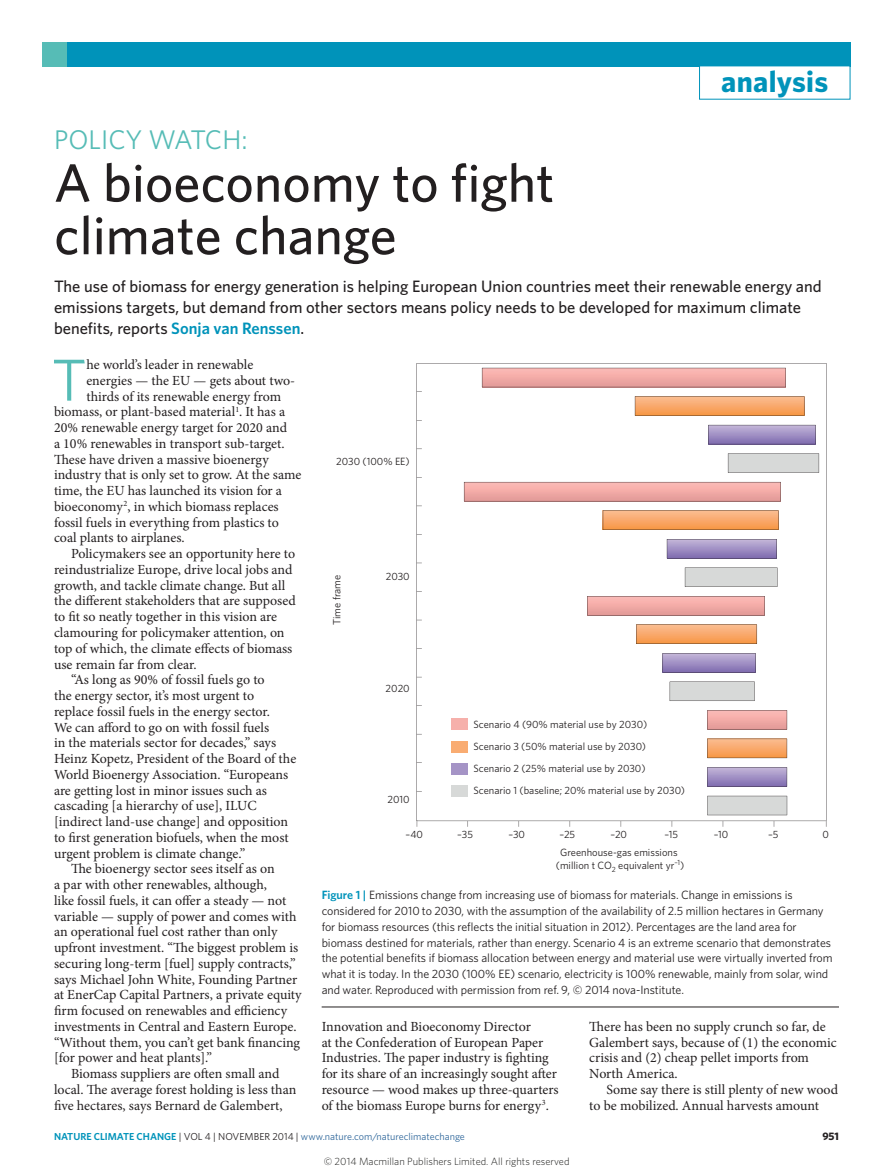
<style>
.page{position:relative;width:893px;height:1174px;background:#fff}
.page>*{position:absolute;margin:0;border:0;box-sizing:border-box;transform-origin:0 0}
.Body_first_w_drop_c{font:59.25px "Whitney";color:#56bcb6}
.Title{font:500 54px/52.5px "Whitney";color:#231f20}
.t1{font:700 30px "Whitney";letter-spacing:.01em;color:#0093ba}
.Subsection{font:27px "Whitney";color:#56bcb6}
.Standfirst{font:500 16.5px/21px "Whitney";color:#231f20}
.Body_text{font:13.95px/15.8px "Minion Pro";letter-spacing:-.005em;color:#231f20}
.Body_first_w_drop_c-2{font:13.95px "Minion Pro";letter-spacing:-.005em;color:#231f20}
.Figure_caption{font:12px/15.8px "Whitney";letter-spacing:-.005em;color:#231f20}
.t2{font:700 10.8px "Whitney";color:#231f20}
.t3{font:10.5px/22px "Whitney";color:#231f20;text-align:center}
.t4{font:300 10.5px "Whitney";color:#1d1d1b}
.t5{font:10.2px "Whitney";color:#2f679b}
.s1{font-weight:600;color:#0093ba}
.s2{color:#231f20}
</style>
<div class="page">
<div style="left:43px;top:43px;width:807px;height:24px;background:#0093ba"></div>
<div style="left:43px;top:43px;width:24px;height:24px;background:#56bcb6"></div>
<hr style="left:322px;top:1006px;width:517px;height:1px;background:#231f20">
<svg style="left:417px;top:363px;width:409px;height:458px"></svg>
<div style="left:451px;top:718px;width:17px;height:12px;background:#f6b0ab"></div>
<div style="left:451px;top:741px;width:17px;height:11px;background:#f9ac72"></div>
<div style="left:451px;top:763px;width:17px;height:11px;background:#a594c6"></div>
<div style="left:451px;top:785px;width:17px;height:12px;background:#d7d9d8"></div>
<h3 class="t1" style="left:721px;top:62px;width:109px">analysis</h3>
<p class="Subsection" style="left:54px;top:122px;width:195px">POLICY WATCH:</p>
<p class="Title" style="left:54px;top:156px;width:502px">A bioeconomy to fight climate change</p>
<p class="Standfirst" style="left:54px;top:276px;width:769px">The use of biomass for energy generation is helping European Union countries meet their renewable energy and emissions targets, but demand from other sectors means policy needs to be developed for maximum climate benefits, reports <span class="s1">Sonja van Renssen</span>.</p>
<p class="Body_first_w_drop_c" style="left:52px;top:341px;width:36px">T</p>
<p class="Body_first_w_drop_c-2" style="left:86px;top:355px;width:168px">he world’s leader in renewable</p>
<p class="Body_first_w_drop_c-2" style="left:86px;top:371px;width:210px">energies — the EU — gets about two-</p>
<p class="Body_first_w_drop_c-2" style="left:86px;top:387px;width:196px">thirds of its renewable energy from</p>
<p class="Body_first_w_drop_c-2" style="left:54px;top:402px;width:233px">biomass, or plant-based material<sup>1</sup>. It has a</p>
<p class="Body_first_w_drop_c-2" style="left:54px;top:418px;width:235px">20% renewable energy target for 2020 and</p>
<p class="Body_first_w_drop_c-2" style="left:54px;top:434px;width:232px">a 10% renewables in transport sub-target.</p>
<p class="Body_first_w_drop_c-2" style="left:54px;top:450px;width:216px">These have driven a massive bioenergy</p>
<p class="Body_first_w_drop_c-2" style="left:54px;top:465px;width:249px">industry that is only set to grow. At the same</p>
<p class="Body_first_w_drop_c-2" style="left:54px;top:481px;width:230px">time, the EU has launched its vision for a</p>
<p class="Body_first_w_drop_c-2" style="left:54px;top:497px;width:226px">bioeconomy<sup>2</sup>, in which biomass replaces</p>
<p class="Body_first_w_drop_c-2" style="left:54px;top:513px;width:226px">fossil fuels in everything from plastics to</p>
<p class="Body_first_w_drop_c-2" style="left:54px;top:528px;width:132px">coal plants to airplanes.</p>
<p class="Body_text" style="left:54px;top:546px;width:243px;text-indent:17px">Policymakers see an opportunity here to reindustrialize Europe, drive local jobs and growth, and tackle climate change. But all the different stakeholders that are supposed to fit so neatly together in this vision are clamouring for policymaker attention, on top of which, the climate effects of biomass use remain far from clear.</p>
<p class="Body_text" style="left:54px;top:672px;width:244px;text-indent:17px">“As long as 90% of fossil fuels go to<br>the energy sector, it’s most urgent to replace fossil fuels in the energy sector.<br>We can afford to go on with fossil fuels<br>in the materials sector for decades,” says Heinz Kopetz, President of the Board of the World Bioenergy Association. “Europeans are getting lost in minor issues such as cascading [a hierarchy of use], ILUC [indirect land-use change] and opposition to first generation biofuels, when the most urgent problem is climate change.”</p>
<p class="Body_text" style="left:54px;top:861px;width:249px;text-indent:17px">The bioenergy sector sees itself as on<br>a par with other renewables, although,<br>like fossil fuels, it can offer a steady — not variable — supply of power and comes with an operational fuel cost rather than only upfront investment. “The biggest problem is securing long-term [fuel] supply contracts,” says Michael John White, Founding Partner at EnerCap Capital Partners, a private equity firm focused on renewables and efficiency investments in Central and Eastern Europe. “Without them, you can’t get bank financing [for power and heat plants].”</p>
<p class="Body_text" style="left:54px;top:1065px;width:244px;text-indent:17px">Biomass suppliers are often small and local. The average forest holding is less than five hectares, says Bernard de Galembert,</p>
<p class="t3" style="left:336px;top:450px;width:75px">2030 (100% EE)</p>
<p class="t3" style="left:386px;top:565px;width:26px">2030</p>
<p class="t3" style="left:326px;top:625px;width:51px;rotate:-90deg">Time frame</p>
<p class="t3" style="left:386px;top:677px;width:26px">2020</p>
<p class="t3" style="left:473px;top:713px;width:213px;text-align:left">Scenario 4 (90% material use by 2030)<br>Scenario 3 (50% material use by 2030)<br>Scenario 2 (25% material use by 2030)<br>Scenario 1 (baseline; 20% material use by 2030)</p>
<p class="t3" style="left:387px;top:787px;width:24px">2010</p>
<p class="t3" style="left:406px;top:822px;width:19px">–40</p>
<p class="t3" style="left:457px;top:822px;width:17px">–35</p>
<p class="t3" style="left:508px;top:822px;width:18px">–30</p>
<p class="t3" style="left:559px;top:822px;width:17px">–25</p>
<p class="t3" style="left:610px;top:822px;width:18px">–20</p>
<p class="t3" style="left:664px;top:822px;width:15px">–15</p>
<p class="t3" style="left:714px;top:822px;width:16px">–10</p>
<p class="t3" style="left:768px;top:822px;width:12px">–5</p>
<p class="t3" style="left:822px;top:822px;width:8px">0</p>
<p class="t3" style="left:556px;top:846px;width:130px;line-height:12.6px">Greenhouse-gas emissions (million t CO<sub>2</sub> equivalent yr<sup>–1</sup>)</p>
<p class="Figure_caption" style="left:322px;top:887px;width:512px"><span class="s1">Figure 1 |</span> Emissions change from increasing use of biomass for materials. Change in emissions is considered for 2010 to 2030, with the assumption of the availability of 2.5 million hectares in Germany for biomass resources (this reflects the initial situation in 2012). Percentages are the land area for biomass destined for materials, rather than energy. Scenario 4 is an extreme scenario that demonstrates the potential benefits if biomass allocation between energy and material use were virtually inverted from what it is today. In the 2030 (100% EE) scenario, electricity is 100% renewable, mainly from solar, wind and water. Reproduced with permission from ref. 9, © 2014 nova-Institute.</p>
<p class="Body_text" style="left:322px;top:1018px;width:239px">Innovation and Bioeconomy Director<br>at the Confederation of European Paper Industries. The paper industry is fighting for its share of an increasingly sought after resource — wood makes up three-quarters of the biomass Europe burns for energy<sup>3</sup>.</p>
<p class="Body_text" style="left:589px;top:1018px;width:249px">There has been no supply crunch so far, de Galembert says, because of (1) the economic crisis and (2) cheap pellet imports from North America.</p>
<p class="Body_text" style="left:589px;top:1081px;width:250px;text-indent:17px">Some say there is still plenty of new wood to be mobilized. Annual harvests amount</p>
<p class="t5" style="left:54px;top:1129px;width:412px"><span class="s1">NATURE CLIMATE CHANGE</span> <span class="s2">| VOL 4 | NOVEMBER 2014 |</span> www.nature.com/natureclimatechange</p>
<p class="t2" style="left:822px;top:1129px;width:18px">951</p>
<p class="t4" style="left:324px;top:1154px;width:247px">© 2014 Macmillan Publishers Limited. All rights reserved</p>
</div>
